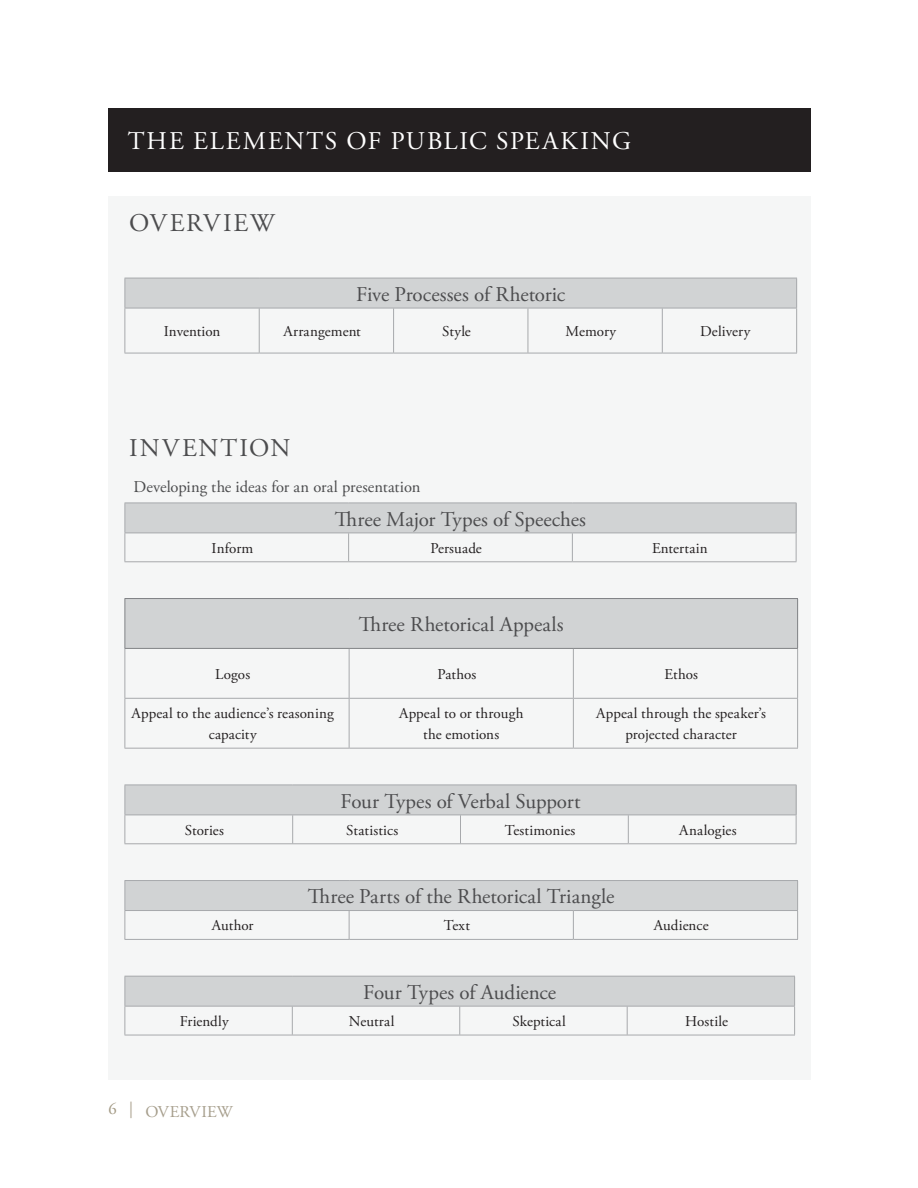
<style>
.page{position:relative;width:918px;height:1188px;background:#fff}
.page>*{position:absolute;margin:0;border:0;box-sizing:border-box;transform-origin:0 0}
.t1{font:25.5px "Adobe Garamond Pro";letter-spacing:.075em;color:#fff}
.t2{font:25.5px "Adobe Garamond Pro";letter-spacing:.075em;color:#4c4c4e}
.t3{font:21px "Adobe Garamond Pro";color:#4c4c4e}
.t4{font:16.5px "Adobe Garamond Pro";color:#4c4c4e}
.t5{font:16.5px "Adobe Garamond Pro";letter-spacing:.01em;color:#a69e8c}
.t6{font:15px/21px "Adobe Garamond Pro";letter-spacing:.005em;color:#231f20;text-align:center}
</style>
<div class="page">
<div style="left:108px;top:196px;width:702px;height:884px;background:#f5f6f6"></div>
<div style="left:108px;top:108px;width:702px;height:63px;background:#231f20"></div>
<div style="left:125px;top:278px;width:672px;height:30px;background:#d1d3d4"></div>
<hr style="left:124px;top:308px;width:1px;height:45px;background:#a7a9ac">
<hr style="left:124px;top:353px;width:135px;height:1px;background:#a7a9ac">
<hr style="left:394px;top:353px;width:134px;height:1px;background:#a7a9ac">
<hr style="left:528px;top:308px;width:1px;height:45px;background:#a7a9ac">
<hr style="left:528px;top:353px;width:134px;height:1px;background:#a7a9ac">
<hr style="left:124px;top:278px;width:135px;height:1px;background:#a7a9ac">
<hr style="left:124px;top:278px;width:1px;height:30px;background:#a7a9ac">
<hr style="left:259px;top:278px;width:538px;height:1px;background:#a7a9ac">
<hr style="left:796px;top:278px;width:1px;height:30px;background:#a7a9ac">
<hr style="left:124px;top:308px;width:673px;height:1px;background:#a7a9ac">
<hr style="left:662px;top:308px;width:1px;height:45px;background:#a7a9ac">
<hr style="left:796px;top:308px;width:1px;height:45px;background:#a7a9ac">
<hr style="left:662px;top:353px;width:135px;height:1px;background:#a7a9ac">
<hr style="left:259px;top:308px;width:1px;height:45px;background:#a7a9ac">
<hr style="left:393px;top:308px;width:1px;height:45px;background:#a7a9ac">
<hr style="left:259px;top:353px;width:135px;height:1px;background:#a7a9ac">
<div style="left:125px;top:503px;width:671px;height:30px;background:#d1d3d4"></div>
<svg style="left:124px;top:534px;width:1px;height:27px"></svg>
<hr style="left:124px;top:561px;width:225px;height:1px;background:#a7a9ac">
<svg style="left:348px;top:534px;width:1px;height:27px"></svg>
<hr style="left:349px;top:561px;width:223px;height:1px;background:#a7a9ac">
<svg style="left:572px;top:534px;width:1px;height:27px"></svg>
<svg style="left:796px;top:533px;width:1px;height:28px"></svg>
<hr style="left:572px;top:561px;width:225px;height:1px;background:#a7a9ac">
<hr style="left:124px;top:503px;width:225px;height:1px;background:#a7a9ac">
<hr style="left:124px;top:503px;width:1px;height:30px;background:#a7a9ac">
<hr style="left:349px;top:503px;width:223px;height:1px;background:#a7a9ac">
<hr style="left:572px;top:503px;width:224px;height:1px;background:#a7a9ac">
<hr style="left:796px;top:503px;width:1px;height:30px;background:#a7a9ac">
<hr style="left:124px;top:533px;width:448px;height:1px;background:#a7a9ac">
<hr style="left:572px;top:533px;width:224px;height:1px;background:#a7a9ac">
<div style="left:125px;top:599px;width:673px;height:49px;background:#d1d3d4"></div>
<hr style="left:124px;top:649px;width:1px;height:49px;background:#a7a9ac">
<hr style="left:124px;top:698px;width:225px;height:1px;background:#a7a9ac">
<hr style="left:124px;top:699px;width:1px;height:49px;background:#a7a9ac">
<hr style="left:124px;top:748px;width:225px;height:1px;background:#a7a9ac">
<hr style="left:124px;top:598px;width:225px;height:1px;background:#808285">
<hr style="left:124px;top:599px;width:1px;height:49px;background:#808285">
<hr style="left:349px;top:598px;width:449px;height:1px;background:#808285">
<hr style="left:797px;top:599px;width:1px;height:49px;background:#808285">
<hr style="left:124px;top:648px;width:674px;height:1px;background:#808285">
<hr style="left:349px;top:699px;width:1px;height:49px;background:#a7a9ac">
<hr style="left:349px;top:748px;width:224px;height:1px;background:#a7a9ac">
<hr style="left:349px;top:649px;width:1px;height:49px;background:#a7a9ac">
<hr style="left:349px;top:698px;width:224px;height:1px;background:#a7a9ac">
<hr style="left:573px;top:649px;width:1px;height:49px;background:#a7a9ac">
<hr style="left:797px;top:649px;width:1px;height:49px;background:#a7a9ac">
<hr style="left:573px;top:698px;width:225px;height:1px;background:#a7a9ac">
<hr style="left:573px;top:699px;width:1px;height:49px;background:#a7a9ac">
<hr style="left:797px;top:699px;width:1px;height:49px;background:#a7a9ac">
<hr style="left:573px;top:748px;width:225px;height:1px;background:#a7a9ac">
<div style="left:125px;top:785px;width:671px;height:30px;background:#d1d3d4"></div>
<svg style="left:124px;top:816px;width:1px;height:27px"></svg>
<svg style="left:292px;top:816px;width:1px;height:27px"></svg>
<svg style="left:460px;top:816px;width:1px;height:27px"></svg>
<hr style="left:124px;top:843px;width:504px;height:1px;background:#a7a9ac">
<svg style="left:628px;top:816px;width:1px;height:27px"></svg>
<svg style="left:796px;top:816px;width:1px;height:27px"></svg>
<hr style="left:628px;top:843px;width:169px;height:1px;background:#a7a9ac">
<hr style="left:124px;top:785px;width:169px;height:1px;background:#a7a9ac">
<hr style="left:124px;top:785px;width:1px;height:30px;background:#a7a9ac">
<hr style="left:293px;top:785px;width:504px;height:1px;background:#a7a9ac">
<hr style="left:796px;top:785px;width:1px;height:30px;background:#a7a9ac">
<hr style="left:124px;top:815px;width:673px;height:1px;background:#a7a9ac">
<div style="left:125px;top:881px;width:673px;height:30px;background:#d1d3d4"></div>
<hr style="left:124px;top:939px;width:225px;height:1px;background:#a7a9ac">
<hr style="left:573px;top:939px;width:225px;height:1px;background:#a7a9ac">
<hr style="left:124px;top:880px;width:225px;height:1px;background:#a7a9ac">
<svg style="left:124px;top:881px;width:1px;height:58px"></svg>
<hr style="left:349px;top:880px;width:449px;height:1px;background:#a7a9ac">
<svg style="left:797px;top:881px;width:1px;height:58px"></svg>
<hr style="left:124px;top:910px;width:449px;height:1px;background:#a7a9ac">
<svg style="left:349px;top:911px;width:1px;height:28px"></svg>
<hr style="left:573px;top:910px;width:225px;height:1px;background:#a7a9ac">
<svg style="left:573px;top:911px;width:1px;height:28px"></svg>
<hr style="left:349px;top:939px;width:224px;height:1px;background:#a7a9ac">
<div style="left:125px;top:976px;width:670px;height:30px;background:#d1d3d4"></div>
<svg style="left:292px;top:1007px;width:1px;height:28px"></svg>
<svg style="left:459px;top:1007px;width:1px;height:28px"></svg>
<svg style="left:627px;top:1007px;width:1px;height:28px"></svg>
<hr style="left:124px;top:1035px;width:671px;height:1px;background:#a7a9ac">
<hr style="left:124px;top:976px;width:168px;height:1px;background:#a7a9ac">
<svg style="left:124px;top:977px;width:1px;height:58px"></svg>
<hr style="left:292px;top:976px;width:503px;height:1px;background:#a7a9ac">
<svg style="left:794px;top:977px;width:1px;height:58px"></svg>
<hr style="left:124px;top:1006px;width:671px;height:1px;background:#a7a9ac">
<h1 class="t1" style="left:128px;top:131px;width:505px">THE ELEMENTS OF PUBLIC SPEAKING</h1>
<h1 class="t2" style="left:129px;top:213px;width:147px">OVERVIEW</h1>
<h2 class="t3" style="left:356px;top:286px;width:211px">Five Processes of Rhetoric</h2>
<p class="t6" style="left:164px;top:322px;width:58px">Invention</p>
<p class="t6" style="left:283px;top:322px;width:79px">Arrangement</p>
<p class="t6" style="left:442px;top:322px;width:30px">Style</p>
<p class="t6" style="left:566px;top:322px;width:52px">Memory</p>
<p class="t6" style="left:700px;top:322px;width:52px">Delivery</p>
<h1 class="t2" style="left:129px;top:438px;width:163px">INVENTION</h1>
<p class="t4" style="left:134px;top:480px;width:288px">Developing the ideas for an oral presentation</p>
<h2 class="t3" style="left:335px;top:510px;width:253px">Three Major Types of Speeches</h2>
<p class="t6" style="left:212px;top:539px;width:43px">Inform</p>
<p class="t6" style="left:430px;top:539px;width:53px">Persuade</p>
<p class="t6" style="left:652px;top:539px;width:57px">Entertain</p>
<h2 class="t3" style="left:359px;top:616px;width:206px">Three Rhetorical Appeals</h2>
<p class="t6" style="left:215px;top:665px;width:37px">Logos</p>
<p class="t6" style="left:438px;top:665px;width:40px">Pathos</p>
<p class="t6" style="left:664px;top:665px;width:35px">Ethos</p>
<p class="t6" style="left:132px;top:704px;width:204px">Appeal to the audience’s reasoning capacity</p>
<p class="t6" style="left:399px;top:704px;width:126px">Appeal to or through the emotions</p>
<p class="t6" style="left:596px;top:704px;width:171px">Appeal through the speaker’s projected character</p>
<h2 class="t3" style="left:340px;top:792px;width:242px">Four Types of Verbal Support</h2>
<p class="t6" style="left:185px;top:821px;width:40px">Stories</p>
<p class="t6" style="left:346px;top:821px;width:53px">Statistics</p>
<p class="t6" style="left:505px;top:821px;width:72px">Testimonies</p>
<p class="t6" style="left:679px;top:821px;width:59px">Analogies</p>
<h2 class="t3" style="left:308px;top:888px;width:308px">Three Parts of the Rhetorical Triangle</h2>
<p class="t6" style="left:212px;top:916px;width:43px">Author</p>
<p class="t6" style="left:444px;top:916px;width:28px">Text</p>
<p class="t6" style="left:654px;top:916px;width:56px">Audience</p>
<h2 class="t3" style="left:363px;top:984px;width:195px">Four Types of Audience</h2>
<p class="t6" style="left:180px;top:1012px;width:50px">Friendly</p>
<p class="t6" style="left:349px;top:1012px;width:47px">Neutral</p>
<p class="t6" style="left:512px;top:1012px;width:55px">Skeptical</p>
<p class="t6" style="left:685px;top:1012px;width:44px">Hostile</p>
<p class="t5" style="left:108px;top:1106px;width:126px"><sup>6</sup> <sup>|</sup> OVERVIEW</p>
</div>
